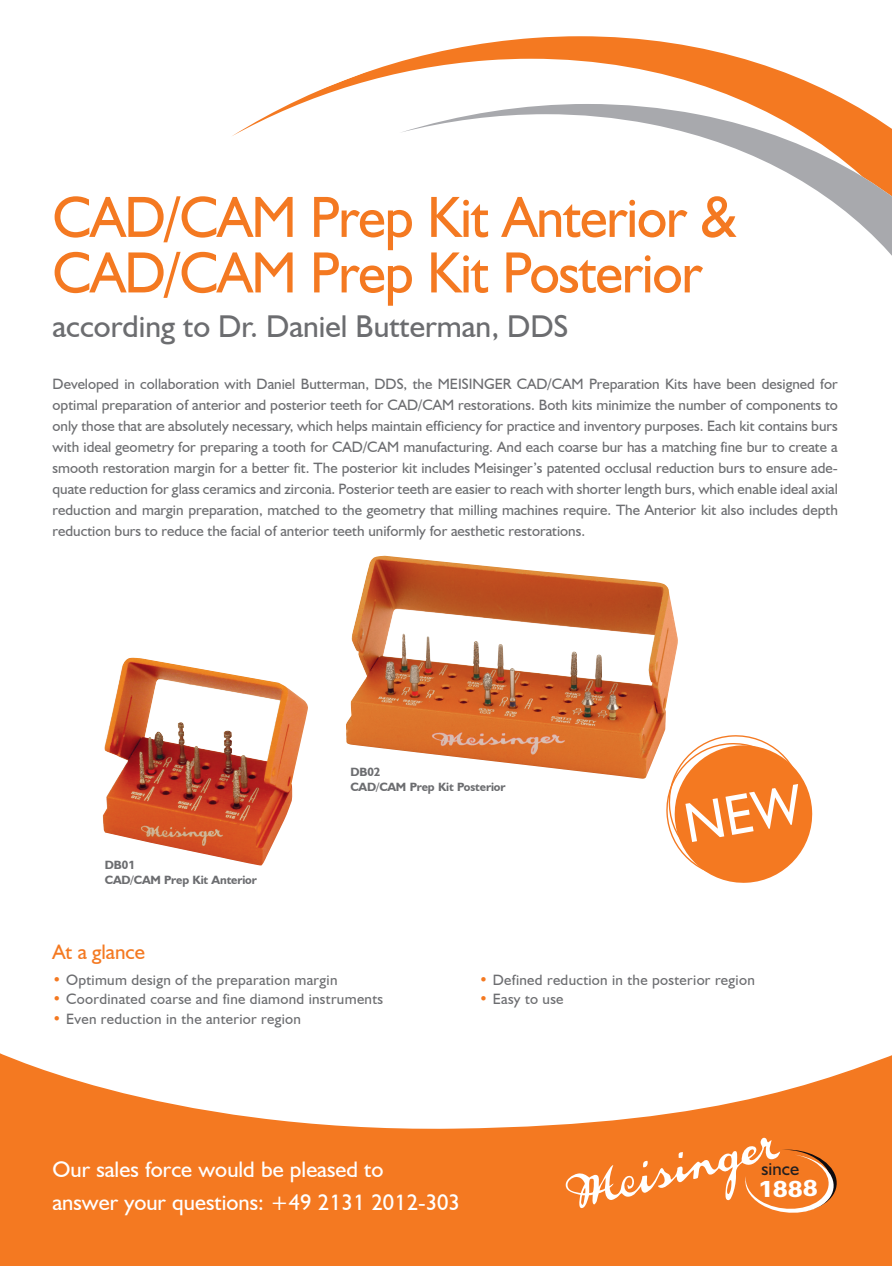
<style>
.page{position:relative;width:892px;height:1266px;background:#fff}
.page>*{position:absolute;margin:0;border:0;box-sizing:border-box;transform-origin:0 0}
.t1{font:58.5px/55.5px "Humanist 521 BT";letter-spacing:-.02em;color:#f47921;scale:.96 1}
.t2{font:31.5px "Humanist 521 BT";color:#6c6d70}
.t3{font:700 23.4px "Humanist 521 BT";color:#fff;scale:1.19 1}
.t4{font:22.5px "Humanist 521 BT";color:#fff}
.t5{font:21px "Humanist 521 BT";color:#f47921}
.t6{font:18.75px "Humanist 521 BT";letter-spacing:-.01em;color:#231f20}
.t7{font:15px/21px "Humanist 521 BT";letter-spacing:.02em;color:#6c6d70;text-align:justify}
.t8{font:700 12px/14.4px "Humanist 521 BT";letter-spacing:-.01em;color:#6c6d70}
.s1{color:#f47921}
</style>
<div class="page">
<svg style="left:232px;top:36px;width:620px;height:100px"></svg>
<svg style="left:399px;top:104px;width:493px;height:152px"></svg>
<svg style="left:0;top:1053px;width:892px;height:213px;fill:#f47921"></svg>
<svg style="left:561px;top:1116px;width:281px;height:124px"></svg>
<img style="left:346px;top:556px;width:332px;height:223px">
<img style="left:103px;top:658px;width:205px;height:208px">
<svg style="left:665px;top:734px;width:148px;height:149px"></svg>
<h1 class="t1" style="left:53px;top:188px;width:714px">CAD/CAM Prep Kit Anterior &amp;<br>CAD/CAM Prep Kit Posterior</h1>
<h2 class="t2" style="left:53px;top:306px;width:517px">according to Dr. Daniel Butterman, DDS</h2>
<p class="t7" style="left:53px;top:373px;width:786px">Developed in collaboration with Daniel Butterman, DDS, the MEISINGER CAD/CAM Preparation Kits have been designed for optimal preparation of anterior and posterior teeth for CAD/CAM restorations. Both kits minimize the number of components to only those that are absolutely necessary, which helps maintain efficiency for practice and inventory purposes. Each kit contains burs with ideal geometry for preparing a tooth for CAD/CAM manufacturing. And each coarse bur has a matching fine bur to create a smooth restoration margin for a better fit. The posterior kit includes Meisinger’s patented occlusal reduction burs to ensure ade&shy;quate reduction for glass ceramics and zirconia. Posterior teeth are easier to reach with shorter length burs, which enable ideal axial reduction and margin preparation, matched to the geometry that milling machines require. The Anterior kit also includes depth reduction burs to reduce the facial of anterior teeth uniformly for aesthetic restorations.</p>
<p class="t8" style="left:105px;top:858px;width:153px">DB01<br>CAD/CAM Prep Kit Anterior</p>
<p class="t8" style="left:350px;top:764px;width:157px">DB02<br>CAD/CAM Prep Kit Posterior</p>
<h3 class="t5" style="left:53px;top:939px;width:94px">At a glance</h3>
<p class="t7" style="left:53px;top:969px;width:286px"><span class="s1">•</span> Optimum design of the preparation margin</p>
<p class="t7" style="left:53px;top:988px;width:332px"><span class="s1">•</span> Coordinated coarse and fine diamond instruments</p>
<p class="t7" style="left:53px;top:1008px;width:250px"><span class="s1">•</span> Even reduction in the anterior region</p>
<p class="t7" style="left:479px;top:969px;width:277px"><span class="s1">•</span> Defined reduction in the posterior region</p>
<p class="t7" style="left:479px;top:988px;width:86px"><span class="s1">•</span> Easy to use</p>
<h3 class="t4" style="left:53px;top:1155px;width:332px">Our sales force would be pleased to</h3>
<p class="t6" style="left:761px;top:1156px;width:39px">since</p>
<h3 class="t4" style="left:53px;top:1188px;width:408px">answer your questions: +49 2131 2012-303</h3>
<h3 class="t3" style="left:757px;top:1174px;width:53px">1888</h3>
</div>
